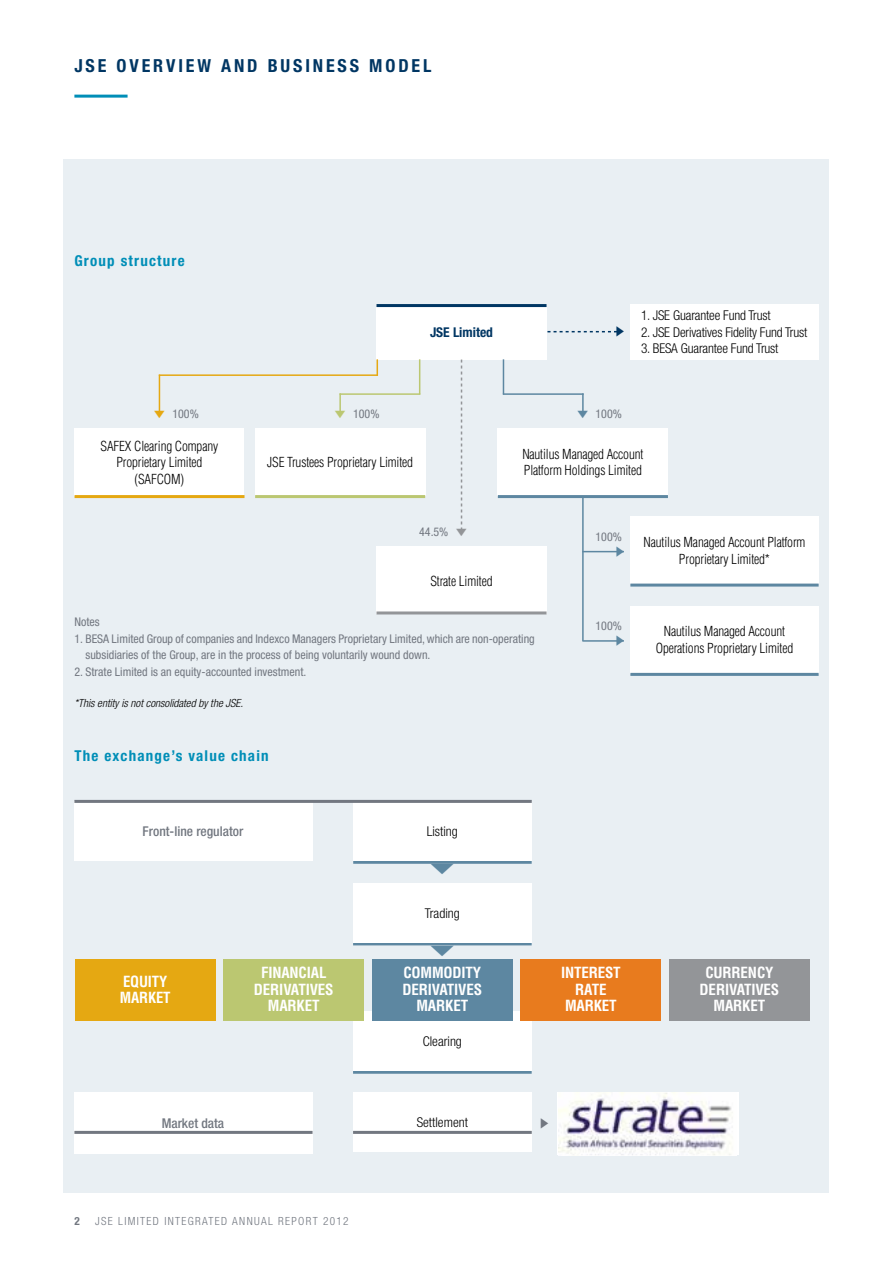
<style>
.page{position:relative;width:893px;height:1263px;background:#fff}
.page>*{position:absolute;margin:0;border:0;box-sizing:border-box;transform-origin:0 0}
.t1{font:700 condensed 18px "Helvetica Neue LT Std";letter-spacing:.16em;color:#003663}
.t2{font:700 condensed 15px/16.5px "Helvetica LT Std";letter-spacing:-.01em;color:#fff}
.t3{font:700 condensed 15px "Helvetica Neue LT Std";letter-spacing:.08em;color:#008eb7}
.t4{font:300 condensed 13.5px/16.5px "Helvetica LT Std";letter-spacing:-.01em;color:#000;text-align:center}
.t5{font:300 condensed 13.5px "Helvetica Neue LT Std";letter-spacing:-.01em;color:#000}
.t6{font:500 condensed 13.5px "Helvetica Neue LT Std";color:#727780}
.t7{font:700 condensed 13.5px "Helvetica Neue LT Std";color:#003663}
.t8{font:condensed 12px/16.5px "Helvetica Neue LT Std";color:#727780}
.t9{font:italic 300 condensed 11.25px "Helvetica Neue LT Std";color:#000}
.t10{font:300 condensed 11.25px "Helvetica Neue LT Std";letter-spacing:.12em;color:#727780}
.t11{font:700 condensed 11.25px "Helvetica Neue LT Std";color:#727780}
</style>
<div class="page">
<div style="left:64px;top:159px;width:765px;height:1034px;background:#e9eff3"></div>
<hr style="left:74px;top:95px;width:54px;height:3px;background:#008eb7">
<div style="left:255px;top:428px;width:170px;height:68px;background:#fff"></div>
<hr style="left:255px;top:495px;width:170px;height:3px;background:#bbc771">
<div style="left:74px;top:428px;width:170px;height:68px;background:#fff"></div>
<hr style="left:75px;top:495px;width:169px;height:3px;background:#e5a812">
<div style="left:630px;top:304px;width:189px;height:55px;background:#fff"></div>
<div style="left:630px;top:517px;width:189px;height:67px;background:#fff"></div>
<hr style="left:630px;top:584px;width:189px;height:3px;background:#5d87a1">
<div style="left:630px;top:606px;width:189px;height:67px;background:#fff"></div>
<hr style="left:630px;top:673px;width:189px;height:3px;background:#5d87a1">
<div style="left:376px;top:304px;width:171px;height:55px;background:#fff"></div>
<hr style="left:376px;top:304px;width:171px;height:3px;background:#003663">
<div style="left:376px;top:546px;width:171px;height:68px;background:#fff"></div>
<hr style="left:376px;top:611px;width:171px;height:3px;background:#939598">
<hr style="left:419px;top:359px;width:1px;height:35px;background:#bbc771">
<svg style="left:377px;top:359px;width:1px;height:17px"></svg>
<hr style="left:340px;top:393px;width:80px;height:2px;background:#bbc771">
<hr style="left:339px;top:393px;width:2px;height:20px;background:#bbc771">
<hr style="left:159px;top:375px;width:1px;height:37px;background:#e5a812">
<hr style="left:503px;top:359px;width:1px;height:35px;background:#5d87a1">
<hr style="left:503px;top:393px;width:81px;height:2px;background:#5d87a1">
<div style="left:498px;top:428px;width:170px;height:68px;background:#fff"></div>
<hr style="left:498px;top:495px;width:170px;height:3px;background:#5d87a1">
<hr style="left:582px;top:393px;width:2px;height:20px;background:#5d87a1">
<hr style="left:582px;top:496px;width:2px;height:145px;background:#5d87a1">
<hr style="left:582px;top:640px;width:42px;height:2px;background:#5d87a1">
<hr style="left:582px;top:551px;width:42px;height:1px;background:#5d87a1">
<hr style="left:159px;top:374px;width:218px;height:2px;background:#e5a812">
<div style="left:74px;top:801px;width:239px;height:60px;background:#fff"></div>
<hr style="left:353px;top:942px;width:179px;height:3px;background:#5d87a1">
<hr style="left:353px;top:1071px;width:179px;height:3px;background:#5d87a1">
<div style="left:353px;top:883px;width:179px;height:59px;background:#fff"></div>
<div style="left:353px;top:1011px;width:179px;height:59px;background:#fff"></div>
<div style="left:353px;top:1092px;width:179px;height:60px;background:#fff"></div>
<hr style="left:353px;top:861px;width:179px;height:3px;background:#5d87a1">
<div style="left:353px;top:801px;width:178px;height:60px;background:#fff"></div>
<hr style="left:74px;top:800px;width:458px;height:3px;background:#727780">
<div style="left:74px;top:1092px;width:239px;height:62px;background:#fff"></div>
<hr style="left:353px;top:1131px;width:179px;height:3px;background:#727780">
<div style="left:75px;top:959px;width:140px;height:61px;background:#e5a812"></div>
<div style="left:224px;top:959px;width:140px;height:61px;background:#bbc771"></div>
<div style="left:372px;top:959px;width:140px;height:61px;background:#5d87a1"></div>
<div style="left:521px;top:959px;width:140px;height:61px;background:#e87b1e"></div>
<div style="left:669px;top:959px;width:141px;height:61px;background:#939598"></div>
<div style="left:557px;top:1092px;width:181px;height:63px;background:#fff"></div>
<img style="left:559px;top:1092px;width:174px;height:63px">
<hr style="left:74px;top:1131px;width:239px;height:3px;background:#727780">
<svg style="left:460px;top:360px;width:3px;height:171px"></svg>
<svg style="left:547px;top:330px;width:70px;height:3px"></svg>
<svg style="left:616px;top:640px;width:8px;height:2px"></svg>
<svg style="left:616px;top:550px;width:8px;height:3px"></svg>
<svg style="left:431px;top:863px;width:23px;height:1px"></svg>
<svg style="left:431px;top:945px;width:23px;height:1px"></svg>
<h1 class="t1" style="left:74px;top:55px;width:242px">JSE overvie w an d busine</h1>
<h1 class="t1" style="left:338px;top:55px;width:95px">ss modeL</h1>
<p class="t3" style="left:74px;top:251px;width:112px">Group structure</p>
<p class="t7" style="left:430px;top:323px;width:64px">JSE Limited</p>
<p class="t5" style="left:641px;top:307px;width:131px">1. JSE Guarantee Fund Trust</p>
<p class="t5" style="left:641px;top:324px;width:168px">2. JSE Derivatives Fidelity Fund Trust</p>
<p class="t5" style="left:641px;top:340px;width:139px">3. BESA Guarantee Fund Trust</p>
<p class="t8" style="left:172px;top:406px;width:28px">100%</p>
<p class="t8" style="left:353px;top:406px;width:28px">100%</p>
<p class="t8" style="left:595px;top:406px;width:28px">100%</p>
<p class="t4" style="left:101px;top:437px;width:119px">SAFEX Clearing Company<br>Proprietary Limited (SAFCOM)</p>
<p class="t4" style="left:267px;top:454px;width:147px">JSE Trustees Proprietary Limited</p>
<p class="t8" style="left:419px;top:524px;width:31px">44.5%</p>
<p class="t4" style="left:430px;top:572px;width:64px">Strate Limited</p>
<p class="t4" style="left:522px;top:445px;width:123px;text-align:left">Nautilus Managed Account<br>Platform Holdings Limited</p>
<p class="t8" style="left:595px;top:528px;width:28px">100%</p>
<p class="t4" style="left:644px;top:534px;width:163px">Nautilus Managed Account Platform<br>Proprietary Limited*</p>
<p class="t8" style="left:74px;top:614px;width:27px">Notes</p>
<p class="t8" style="left:85px;top:630px;width:451px;text-indent:-11px">1. BESA Limited Group of companies and Indexco Managers Proprietary Limited, which are non-operating subsidiaries of the Group, are in the process of being voluntarily wound down.</p>
<p class="t8" style="left:74px;top:663px;width:233px">2. Strate Limited is an equity-accounted investment.</p>
<p class="t9" style="left:74px;top:696px;width:170px">*This entity is not consolidated by the JSE.</p>
<p class="t3" style="left:74px;top:747px;width:196px">The exchange’s value chain</p>
<p class="t6" style="left:143px;top:823px;width:102px">Front-line regulator</p>
<p class="t2" style="left:120px;top:973px;width:52px">EQUITY<br>MARKET</p>
<p class="t2" style="left:261px;top:964px;width:67px">FINANCIAL</p>
<p class="t2" style="left:254px;top:981px;width:9px">DERIVATIVES</p>
<p class="t2" style="left:268px;top:997px;width:53px">MARKET</p>
<p class="t6" style="left:162px;top:1115px;width:64px">Market data</p>
<p class="t5" style="left:427px;top:824px;width:33px">Listing</p>
<p class="t5" style="left:425px;top:905px;width:36px">Trading</p>
<p class="t2" style="left:402px;top:964px;width:11px">COMMODITY<br>DERIVATIVES</p>
<p class="t2" style="left:416px;top:997px;width:53px">MARKET</p>
<p class="t5" style="left:423px;top:1033px;width:41px">Clearing</p>
<p class="t5" style="left:417px;top:1114px;width:53px">Settlement</p>
<p class="t8" style="left:595px;top:618px;width:28px">100%</p>
<p class="t2" style="left:561px;top:964px;width:9px">INTEREST</p>
<p class="t2" style="left:565px;top:981px;width:53px;text-indent:10px">RATE<br>MARKET</p>
<p class="t4" style="left:656px;top:623px;width:139px">Nautilus Managed Account<br>Operations Proprietary Limited</p>
<p class="t2" style="left:700px;top:964px;width:81px;text-align:center">CURRENCY<br>DERIVATIVES<br>MARKET</p>
<p class="t11" style="left:74px;top:1214px;width:7px">2</p>
<p class="t10" style="left:95px;top:1214px;width:255px">JSE LIMITED INTEGRATED ANNUAL REPORT 2012</p>
</div>
